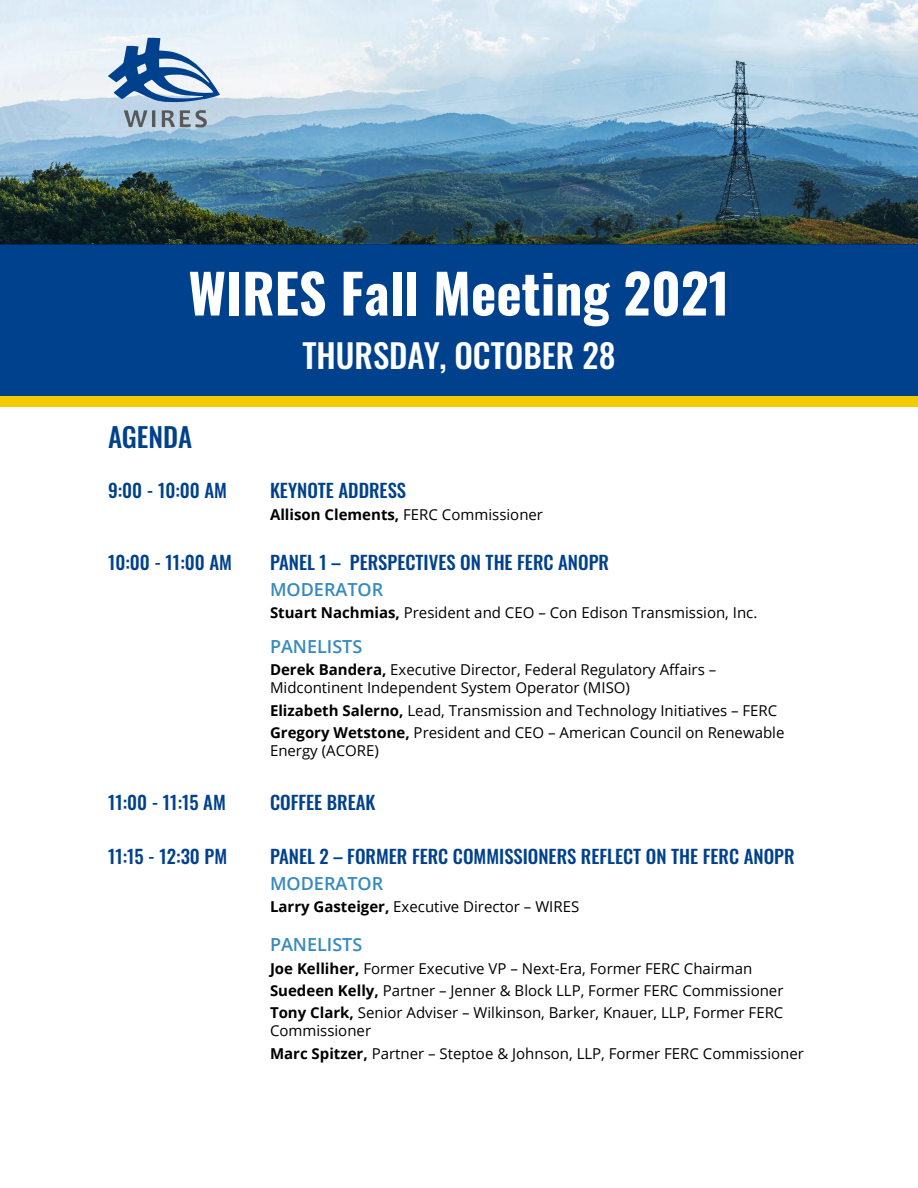
<style>
.page{position:relative;width:918px;height:1188px;background:#fff}
.page>*{position:absolute;margin:0;border:0;box-sizing:border-box;transform-origin:0 0}
.t1{font:700 54px "Oswald";color:#fff}
.t2{font:500 33px "Oswald";color:#fff}
.t3{font:500 27px "Oswald";color:#00418d}
.t4{font:500 18.75px "Oswald";color:#00418d}
.t5{font:600 18px "Open Sans";color:#368abf}
.t6{font:15px/22.4px "Open Sans";color:#000}
.t7{font:700 15px "Open Sans";color:#000}
.s1{font-weight:400}
.s2{font-weight:700}
</style>
<div class="page">
<div style="left:0;top:245px;width:918px;height:151px;background:#00418d"></div>
<img style="left:0;top:0;width:918px;height:245px">
<div style="left:0;top:396px;width:918px;height:11px;background:#f2cb05"></div>
<svg style="left:108px;top:38px;width:112px;height:65px"></svg>
<svg style="left:124px;top:110px;width:23px;height:17px"></svg>
<hr style="left:152px;top:110px;width:3px;height:17px;background:#595959">
<svg style="left:162px;top:110px;width:45px;height:17px"></svg>
<h1 class="t1" style="left:188px;top:265px;width:543px">WIRES Fall Meeting 2021</h1>
<h2 class="t2" style="left:302px;top:338px;width:315px">THURSDAY, OCTOBER 28</h2>
<h3 class="t3" style="left:108px;top:423px;width:86px">AGENDA</h3>
<p class="t4" style="left:108px;top:481px;width:121px">9:00 - 10:00 AM</p>
<p class="t4" style="left:270px;top:481px;width:138px">KEYNOTE ADDRESS</p>
<p class="t7" style="left:270px;top:504px;width:275px">Allison Clements, <span class="s1">FERC Commissioner</span></p>
<p class="t4" style="left:108px;top:552px;width:125px">10:00 - 11:00 AM</p>
<p class="t4" style="left:270px;top:552px;width:341px">PANEL 1 – PERSPECTIVES ON THE FERC ANOPR</p>
<p class="t5" style="left:270px;top:577px;width:115px">MODERATOR</p>
<p class="t6" style="left:270px;top:601px;width:489px"><span class="s2">Stuart Nachmias,</span> President and CEO – Con Edison Transmission, Inc.</p>
<p class="t5" style="left:270px;top:634px;width:94px">PANELISTS</p>
<p class="t6" style="left:270px;top:661px;width:448px;line-height:18px"><span class="s2">Derek Bandera,</span> Executive Director, Federal Regulatory Affairs –<br>Midcontinent Independent System Operator (MISO)</p>
<p class="t6" style="left:270px;top:699px;width:516px"><span class="s2">Elizabeth Salerno,</span> Lead, Transmission and Technology Initiatives – FERC<br><span class="s2">Gregory Wetstone,</span> President and CEO – American Council on Renewable</p>
<p class="t6" style="left:270px;top:739px;width:110px">Energy (ACORE)</p>
<p class="t4" style="left:108px;top:792px;width:119px">11:00 - 11:15 AM</p>
<p class="t4" style="left:270px;top:792px;width:107px">COFFEE BREAK</p>
<p class="t4" style="left:108px;top:846px;width:121px">11:15 - 12:30 PM</p>
<p class="t4" style="left:270px;top:846px;width:526px">PANEL 2 – FORMER FERC COMMISSIONERS REFLECT ON THE FERC ANOPR</p>
<p class="t5" style="left:270px;top:871px;width:115px">MODERATOR</p>
<p class="t6" style="left:270px;top:895px;width:311px"><span class="s2">Larry Gasteiger,</span> Executive Director – WIRES</p>
<p class="t5" style="left:270px;top:932px;width:94px">PANELISTS</p>
<p class="t6" style="left:270px;top:957px;width:515px"><span class="s2">Joe Kelliher,</span> Former Executive VP – Next-Era, Former FERC Chairman<br><span class="s2">Suedeen Kelly,</span> Partner – Jenner &amp; Block LLP, Former FERC Commissioner<br><span class="s2">Tony Clark,</span> Senior Adviser – Wilkinson, Barker, Knauer, LLP, Former FERC</p>
<p class="t6" style="left:270px;top:1019px;width:536px">Commissioner<br><span class="s2">Marc Spitzer,</span> Partner – Steptoe &amp; Johnson, LLP, Former FERC Commissioner</p>
</div>
